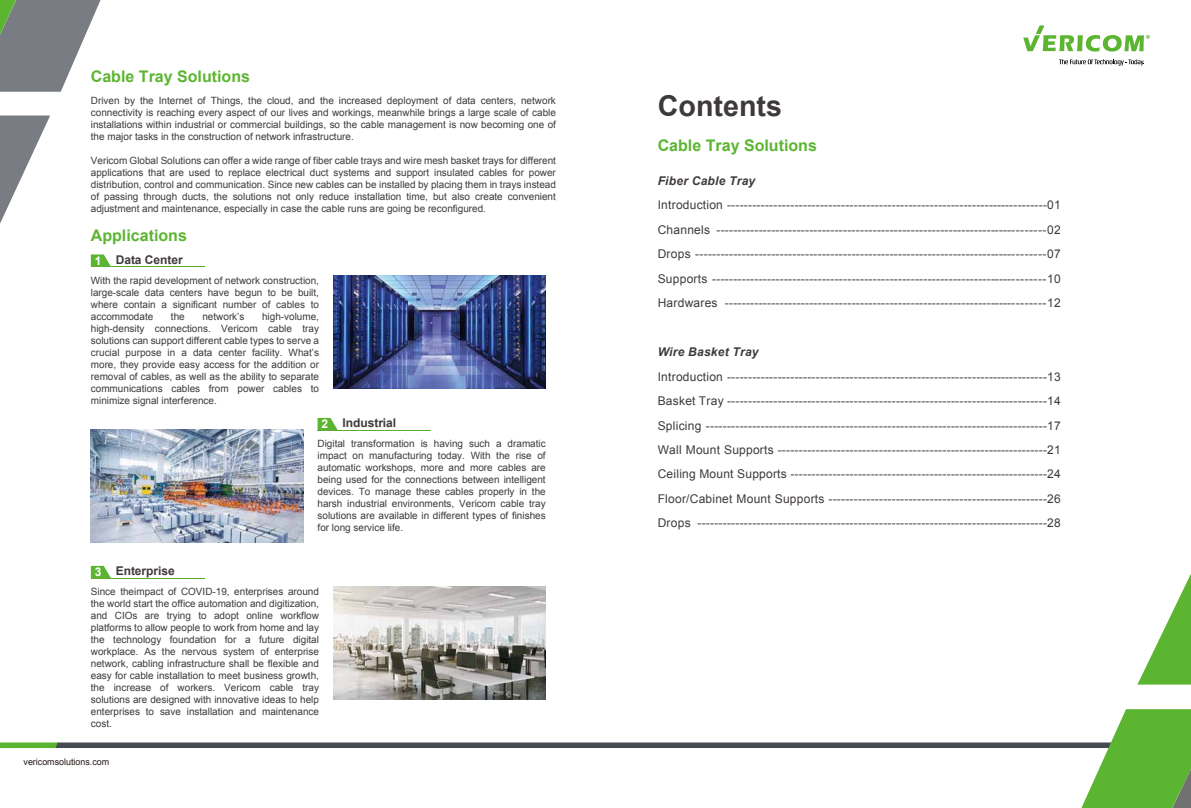
<style>
.page{position:relative;width:1191px;height:808px;background:#fff}
.page>*{position:absolute;margin:0;border:0;box-sizing:border-box;transform-origin:0 0}
.t1{font:700 28.7px "Arial";color:#3e3a39}
.t2{font:700 16px "Arial";color:#5cb531}
.t3{font:12px/24.5px "Arial";letter-spacing:.02em;color:#3e3a39;text-align:justify}
.t4{font:700 12px "Arial";color:#3e3a39}
.t5{font:italic 700 12px "Arial";letter-spacing:.02em;color:#3e3a39}
.t6{font:10px/12px "Arial";color:#3e3a39;text-align:justify}
.t7{font:9px "Arial";color:#221815}
.s1{color:#fff}
</style>
<div class="page">
<svg style="left:0;top:115px;width:50px;height:109px"></svg>
<svg style="left:0;top:0;width:101px;height:92px"></svg>
<svg style="left:1137px;top:574px;width:54px;height:110px"></svg>
<svg style="left:0;top:709px;width:1191px;height:99px"></svg>
<svg style="left:1023px;top:25px;width:126px;height:27px"></svg>
<svg style="left:1059px;top:59px;width:85px;height:7px"></svg>
<img style="left:91px;top:430px;width:212px;height:113px">
<img style="left:333px;top:586px;width:213px;height:114px">
<hr style="left:91px;top:266px;width:113px;height:1px;background:#5bac34">
<svg style="left:91px;top:254px;width:20px;height:12px"></svg>
<img style="left:333px;top:275px;width:213px;height:114px">
<hr style="left:317px;top:430px;width:114px;height:1px;background:#5bac34">
<svg style="left:317px;top:418px;width:21px;height:12px"></svg>
<hr style="left:91px;top:577px;width:113px;height:1px;background:#5bac34">
<svg style="left:91px;top:566px;width:20px;height:12px"></svg>
<h2 class="t2" style="left:91px;top:65px;width:161px">Cable Tray Solutions</h2>
<p class="t6" style="left:91px;top:94px;width:466px">Driven by the Internet of Things, the cloud, and the increased deployment of data centers, network connectivity is reaching every aspect of our lives and workings, meanwhile brings a large scale of cable installations within industrial or commercial buildings, so the cable management is now becoming one of the major tasks in the construction of network infrastructure.</p>
<p class="t6" style="left:91px;top:154px;width:466px">Vericom Global Solutions can offer a wide range of fiber cable trays and wire mesh basket trays for different applications that are used to replace electrical duct systems and support insulated cables for power distribution, control and communication. Since new cables can be installed by placing them in trays instead of passing through ducts, the solutions not only reduce installation time, but also create convenient adjustment and maintenance, especially in case the cable runs are going be reconfigured.</p>
<h2 class="t2" style="left:91px;top:224px;width:98px">Applications</h2>
<p class="t4" style="left:95px;top:252px;width:90px"><span class="s1">1</span> Data Center</p>
<p class="t6" style="left:91px;top:274px;width:230px">With the rapid development of network construction, large-scale data centers have begun to be built, where contain a significant number of cables to accommodate</p>
<p class="t6" style="left:171px;top:310px;width:15px">the</p>
<p class="t6" style="left:202px;top:310px;width:43px">network’s</p>
<p class="t6" style="left:91px;top:310px;width:230px;text-indent:171px">high-volume, high-density connections. Vericom cable tray solutions can support different cable types to serve a crucial purpose in a data center facility. What’s more, they provide easy access for the addition or removal of cables, as well as the ability to separate communications cables from power cables to minimize signal interference.</p>
<p class="t4" style="left:321px;top:415px;width:76px"><span class="s1">2</span> Industrial</p>
<p class="t4" style="left:95px;top:563px;width:82px"><span class="s1">3</span> Enterprise</p>
<p class="t6" style="left:317px;top:438px;width:230px">Digital transformation is having such a dramatic impact on manufacturing today. With the rise of automatic workshops, more and more cables are being used for the connections between intelligent devices. To manage these cables properly in the harsh industrial environments, Vericom cable tray solutions are available in different types of finishes for long service life.</p>
<p class="t6" style="left:91px;top:586px;width:230px">Since theimpact of COVID-19, enterprises around the world start the office automation and digitization, and CIOs are trying to adopt online workflow platforms to allow people to work from home and lay the technology foundation for a future digital workplace. As the nervous system of enterprise network, cabling infrastructure shall be flexible and easy for cable installation to meet business growth, the increase of workers. Vericom cable tray solutions are designed with innovative ideas to help enterprises to save installation and maintenance cost.</p>
<p class="t7" style="left:24px;top:756px;width:87px">vericomsolutions.com</p>
<h1 class="t1" style="left:658px;top:87px;width:126px">Contents</h1>
<h2 class="t2" style="left:658px;top:135px;width:161px">Cable Tray Solutions</h2>
<p class="t5" style="left:658px;top:173px;width:99px">Fiber Cable Tray</p>
<p class="t3" style="left:658px;top:193px;width:404px">Introduction ----------------------------------------------------------------------------01<br>Channels ------------------------------------------------------------------------------02<br>Drops -----------------------------------------------------------------------------------07<br>Supports -------------------------------------------------------------------------------10<br>Hardwares ----------------------------------------------------------------------------12</p>
<p class="t5" style="left:658px;top:344px;width:102px">Wire Basket Tray</p>
<p class="t3" style="left:658px;top:364px;width:404px">Introduction ----------------------------------------------------------------------------13<br>Basket Tray ----------------------------------------------------------------------------14<br>Splicing ---------------------------------------------------------------------------------17<br>Wall Mount Supports ----------------------------------------------------------------21<br>Ceiling Mount Supports -------------------------------------------------------------24<br>Floor/Cabinet Mount Supports ----------------------------------------------------26<br>Drops -----------------------------------------------------------------------------------28</p>
</div>
